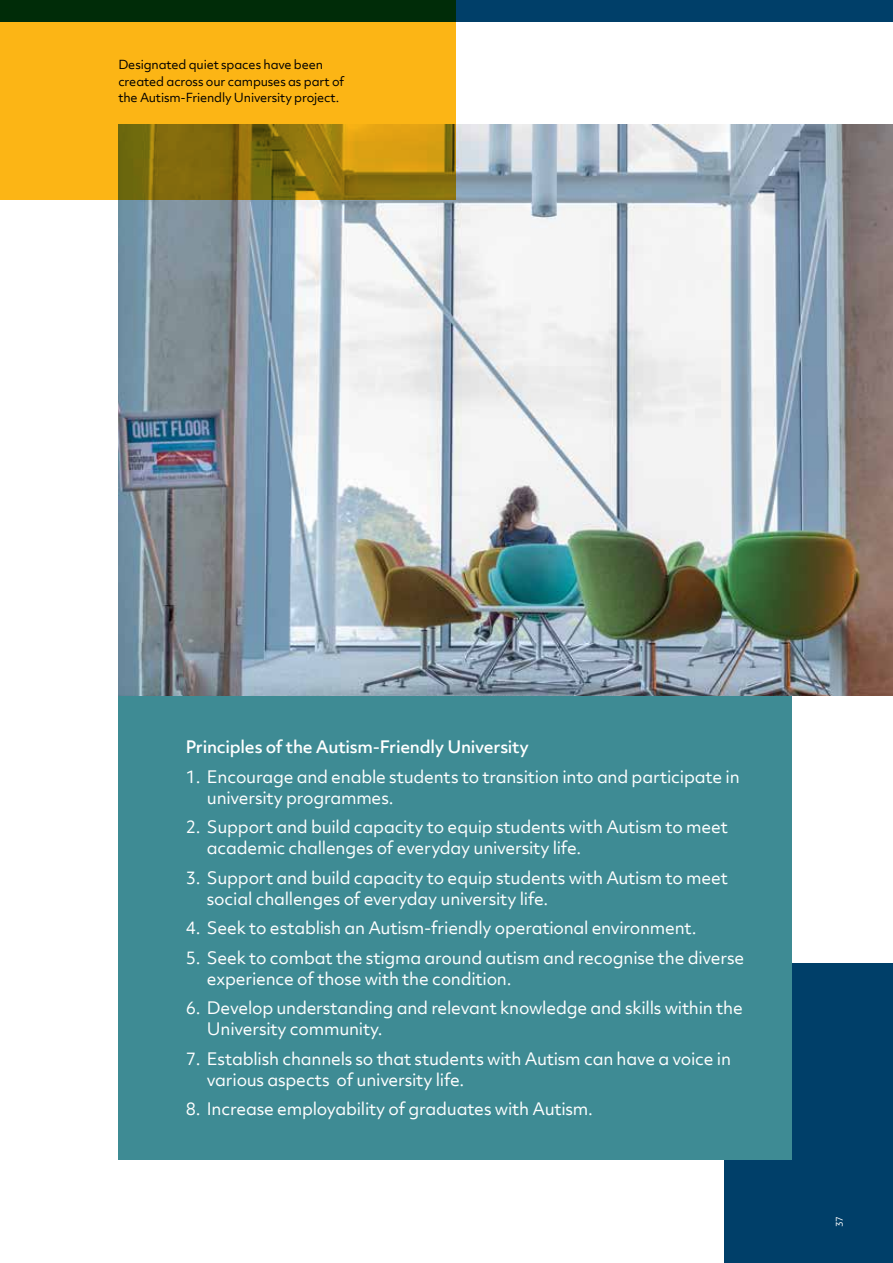
<style>
.page{position:relative;width:893px;height:1263px;background:#fff}
.page>*{position:absolute;margin:0;border:0;box-sizing:border-box;transform-origin:0 0}
.t1{font:16.5px/21px "Objektiv Mk 2";letter-spacing:-.015em;color:#fff}
.t2{font:500 16.5px "Objektiv Mk 2";letter-spacing:-.015em;color:#fff}
.t3{font:12px/16.5px "Objektiv Mk 2";letter-spacing:-.015em;color:#000}
.t4{font:9px "Objektiv Mk 2";color:#fff}
</style>
<div class="page">
<div style="left:724px;top:963px;width:169px;height:300px;background:#003f69"></div>
<div style="left:118px;top:695px;width:674px;height:465px;background:#3e8b94"></div>
<img style="left:118px;top:124px;width:775px;height:571px">
<div style="left:0;top:0;width:893px;height:21px;background:#003f69"></div>
<svg style="left:0;top:0;width:455px;height:200px;background:#c29411"></svg>
<p class="t3" style="left:118px;top:56px;width:228px">Designated quiet spaces have been created across our campuses as part of the Autism-Friendly University project.</p>
<p class="t2" style="left:186px;top:735px;width:345px">Principles of the Autism-Friendly University</p>
<p class="t1" style="left:207px;top:766px;width:534px;text-indent:-21px">1. Encourage and enable students to transition into and participate in university programmes.</p>
<p class="t1" style="left:207px;top:816px;width:523px;text-indent:-21px">2. Support and build capacity to equip students with Autism to meet academic challenges of everyday university life.</p>
<p class="t1" style="left:207px;top:867px;width:523px;text-indent:-21px">3. Support and build capacity to equip students with Autism to meet social challenges of everyday university life.</p>
<p class="t1" style="left:186px;top:917px;width:512px">4. Seek to establish an Autism-friendly operational environment.</p>
<p class="t1" style="left:207px;top:947px;width:539px;text-indent:-21px">5. Seek to combat the stigma around autism and recognise the diverse experience of those with the condition.</p>
<p class="t1" style="left:207px;top:997px;width:537px;text-indent:-21px">6. Develop understanding and relevant knowledge and skills within the<br>University community.</p>
<p class="t1" style="left:207px;top:1048px;width:526px;text-indent:-21px">7. Establish channels so that students with Autism can have a voice in various aspects of university life.</p>
<p class="t1" style="left:186px;top:1098px;width:409px">8. Increase employability of graduates with Autism.</p>
<p class="t4" style="left:833px;top:1227px;width:13px;rotate:-90deg">37</p>
</div>
